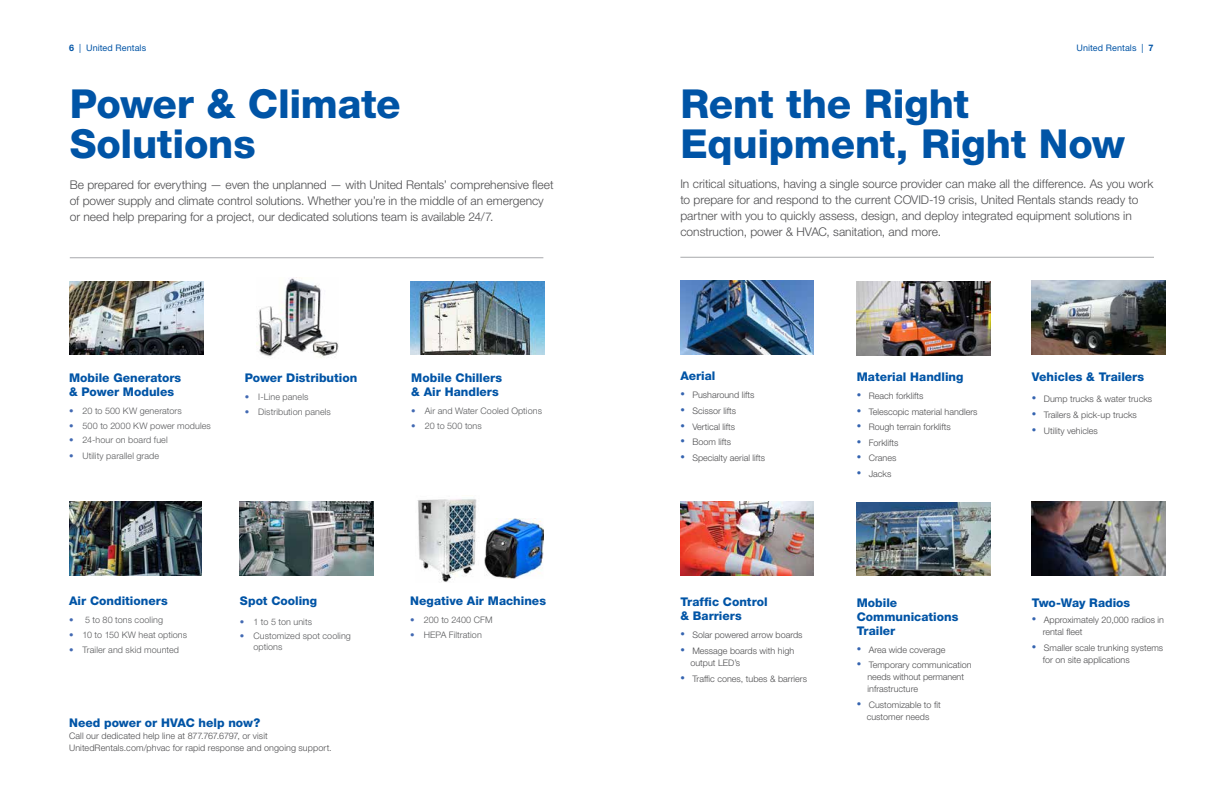
<style>
.page{position:relative;width:1224px;height:792px;background:#fff}
.page>*{position:absolute;margin:0;border:0;box-sizing:border-box;transform-origin:0 0}
.t1{font:800 40px/40px "Helvetica Neue LT Std";letter-spacing:-.005em;color:#0054a6}
.t2{font:300 12px/16px "Helvetica Neue LT Std";color:#4d4d4f}
.t3{font:800 12px/14px "Helvetica Neue LT Std";color:#0054a6}
.t4{font:300 9px/12px "Helvetica Neue LT Std";color:#4d4d4f}
.t5{font:300 9px/10.8px "Helvetica Neue LT Std";letter-spacing:.01em;color:#58595b}
.t6{font:9px "Helvetica Neue LT Std";letter-spacing:.01em;color:#0054a6}
.s1{font-weight:700}
.s2{color:#fff}
.s3{color:#436ab3}
.s4{color:#3564b0}
</style>
<div class="page">
<img style="left:240px;top:502px;width:133px;height:74px">
<img style="left:69px;top:502px;width:133px;height:74px">
<img style="left:410px;top:282px;width:135px;height:73px">
<img style="left:70px;top:281px;width:133px;height:74px">
<img style="left:257px;top:278px;width:81px;height:80px">
<hr style="left:70px;top:258px;width:473px;height:1px;background:#a7a9ac">
<img style="left:417px;top:499px;width:60px;height:83px">
<img style="left:485px;top:518px;width:58px;height:61px">
<img style="left:857px;top:282px;width:133px;height:73px">
<img style="left:1032px;top:281px;width:133px;height:74px">
<img style="left:857px;top:502px;width:133px;height:74px">
<img style="left:1032px;top:502px;width:133px;height:74px">
<img style="left:680px;top:281px;width:134px;height:74px">
<img style="left:680px;top:501px;width:134px;height:74px">
<hr style="left:680px;top:257px;width:474px;height:1px;background:#a7a9ac">
<p class="t6" style="left:69px;top:42px;width:78px"><span class="s1">6</span> | United Rentals</p>
<p class="t6" style="left:1077px;top:42px;width:78px">United Rentals | <span class="s1">7</span></p>
<h1 class="t1" style="left:70px;top:84px;width:332px">Power &amp; Climate<br>Solutions</h1>
<p class="t2" style="left:70px;top:176px;width:485px">Be prepared for everything — even the unplanned — with United Rentals’ comprehensive fleet of power supply and climate control solutions. Whether you’re in the middle of an emergency or need help preparing for a project, our dedicated solutions team is available 24/7.</p>
<h1 class="t1" style="left:680px;top:83px;width:457px">Rent the Right<br>Equipment, Right Now<span class="s2">.</span></h1>
<p class="t2" style="left:680px;top:176px;width:474px">In critical situations, having a single source provider can make all the difference. As you work to prepare for and respond to the current COVID-19 crisis, United Rentals stands ready to partner with you to quickly assess, design, and deploy integrated equipment solutions in construction, power &amp; HVAC, sanitation, and more.</p>
<h2 class="t3" style="left:69px;top:371px;width:114px">Mobile Generators &amp; Power Modules</h2>
<p class="t5" style="left:69px;top:405px;width:114px"><span class="s3">•</span> 20 to 500 KW generators</p>
<p class="t5" style="left:69px;top:420px;width:143px"><span class="s3">•</span> 500 to 2000 KW power modules</p>
<p class="t5" style="left:69px;top:434px;width:100px"><span class="s3">•</span> 24-hour on board fuel</p>
<p class="t5" style="left:69px;top:450px;width:92px"><span class="s3">•</span> Utility parallel grade</p>
<h2 class="t3" style="left:245px;top:371px;width:114px">Power Distribution</h2>
<p class="t5" style="left:245px;top:391px;width:65px"><span class="s3">•</span> I-Line panels</p>
<p class="t5" style="left:245px;top:406px;width:88px"><span class="s3">•</span> Distribution panels</p>
<h2 class="t3" style="left:411px;top:371px;width:92px">Mobile Chillers &amp; Air Handlers</h2>
<p class="t5" style="left:411px;top:405px;width:132px"><span class="s3">•</span> Air and Water Cooled Options</p>
<p class="t5" style="left:411px;top:420px;width:72px"><span class="s3">•</span> 20 to 500 tons</p>
<h2 class="t3" style="left:69px;top:594px;width:100px">Air Conditioners</h2>
<p class="t5" style="left:69px;top:614px;width:95px"><span class="s3">•</span> 5 to 80 tons cooling</p>
<p class="t5" style="left:69px;top:629px;width:120px"><span class="s3">•</span> 10 to 150 KW heat options</p>
<p class="t5" style="left:69px;top:644px;width:112px"><span class="s3">•</span> Trailer and skid mounted</p>
<h2 class="t3" style="left:240px;top:594px;width:79px">Spot Cooling</h2>
<p class="t5" style="left:240px;top:616px;width:74px"><span class="s3">•</span> 1 to 5 ton units</p>
<p class="t5" style="left:253px;top:631px;width:99px;text-indent:-14px"><span class="s3">•</span> Customized spot cooling options</p>
<h2 class="t3" style="left:69px;top:716px;width:193px">Need power or HVAC help now?</h2>
<p class="t4" style="left:69px;top:730px;width:264px">Call our dedicated help line at 877.767.6797, or visit<br>UnitedRentals.com/phvac for rapid response and ongoing support.</p>
<h2 class="t3" style="left:410px;top:594px;width:137px">Negative Air Machines</h2>
<p class="t5" style="left:410px;top:614px;width:84px"><span class="s3">•</span> 200 to 2400 CFM</p>
<p class="t5" style="left:410px;top:629px;width:73px"><span class="s3">•</span> HEPA Filtration</p>
<h2 class="t3" style="left:680px;top:369px;width:37px">Aerial</h2>
<p class="t4" style="left:680px;top:389px;width:76px"><span class="s4">•</span> Pusharound lifts</p>
<p class="t4" style="left:680px;top:405px;width:57px"><span class="s4">•</span> Scissor lifts</p>
<p class="t4" style="left:680px;top:420px;width:56px"><span class="s4">•</span> Vertical lifts</p>
<p class="t4" style="left:680px;top:436px;width:52px"><span class="s4">•</span> Boom lifts</p>
<p class="t4" style="left:680px;top:451px;width:86px"><span class="s4">•</span> Specialty aerial lifts</p>
<h2 class="t3" style="left:680px;top:595px;width:89px">Traffic Control &amp; Barriers</h2>
<p class="t4" style="left:680px;top:629px;width:124px"><span class="s4">•</span> Solar powered arrow boards</p>
<p class="t4" style="left:690px;top:645px;width:105px;text-indent:-10px"><span class="s4">•</span> Message boards with high output LED’s</p>
<p class="t4" style="left:680px;top:672px;width:128px"><span class="s4">•</span> Traffic cones, tubes &amp; barriers</p>
<h2 class="t3" style="left:857px;top:370px;width:108px">Material Handling</h2>
<p class="t4" style="left:857px;top:390px;width:68px"><span class="s4">•</span> Reach forklifts</p>
<p class="t4" style="left:857px;top:405px;width:122px"><span class="s4">•</span> Telescopic material handlers</p>
<p class="t4" style="left:857px;top:421px;width:96px"><span class="s4">•</span> Rough terrain forklifts</p>
<p class="t4" style="left:857px;top:436px;width:43px"><span class="s4">•</span> Forklifts</p>
<p class="t4" style="left:857px;top:452px;width:41px"><span class="s4">•</span> Cranes</p>
<p class="t4" style="left:857px;top:468px;width:36px"><span class="s4">•</span> Jacks</p>
<h2 class="t3" style="left:857px;top:595px;width:103px">Mobile<br>Communications<br>Trailer</h2>
<p class="t4" style="left:857px;top:643px;width:90px"><span class="s4">•</span> Area wide coverage</p>
<p class="t4" style="left:868px;top:659px;width:106px;text-indent:-11px"><span class="s4">•</span> Temporary communication needs without permanent infrastructure</p>
<p class="t4" style="left:857px;top:698px;width:86px;text-align:center"><span class="s4">•</span> Customizable to fit customer needs</p>
<h2 class="t3" style="left:1032px;top:370px;width:114px">Vehicles &amp; Trailers</h2>
<p class="t4" style="left:1032px;top:393px;width:122px"><span class="s4">•</span> Dump trucks &amp; water trucks</p>
<p class="t4" style="left:1032px;top:409px;width:107px"><span class="s4">•</span> Trailers &amp; pick-up trucks</p>
<p class="t4" style="left:1032px;top:424px;width:67px"><span class="s4">•</span> Utility vehicles</p>
<h2 class="t3" style="left:1032px;top:595px;width:100px">Two-Way Radios</h2>
<p class="t4" style="left:1043px;top:614px;width:123px;text-indent:-11px"><span class="s4">•</span> Approximately 20,000 radios in rental fleet</p>
<p class="t4" style="left:1043px;top:641px;width:122px;text-indent:-11px"><span class="s4">•</span> Smaller scale trunking systems for on site applications</p>
</div>
